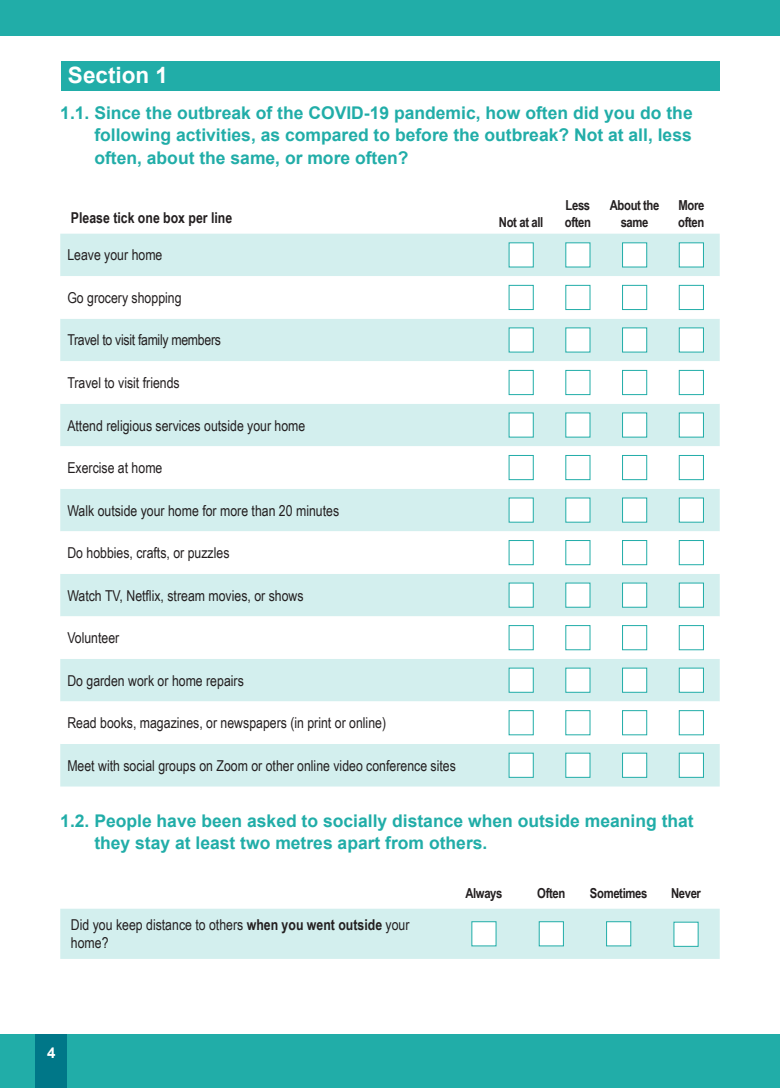
<style>
.page{position:relative;width:780px;height:1088px;background:#fff}
.page>*{position:absolute;margin:0;border:0;box-sizing:border-box;transform-origin:0 0}
.HEADING_1{font:700 22.5px "Arial";color:#fff}
.HEADING_1-2{font:700 17.5px/22.5px "Arial";color:#21ada8;text-align:justify}
.TABLE_TEXT{font:15px/18px "Arial Narrow";color:#231f20}
.TABLE_TEXT-2{font:15px "Arial Narrow";letter-spacing:-.02em;color:#231f20}
.Instruction{font:700 15px "Arial Narrow";color:#231f20}
.t1{font:700 15px "Arial";color:#fff}
.TABLE_TEXT-3{font:700 13.75px/16.5px "Arial Narrow";letter-spacing:-.025em;color:#231f20}
.s1{font-weight:700}
</style>
<div class="page">
<div style="left:0;top:0;width:780px;height:35px;background:#21ada8"></div>
<div style="left:0;top:1035px;width:780px;height:53px;background:#21ada8"></div>
<div style="left:35px;top:1035px;width:32px;height:53px;background:#078"></div>
<div style="left:61px;top:61px;width:658px;height:29px;background:#21ada8"></div>
<div style="left:60px;top:234px;width:659px;height:552px;background:#d3efee"></div>
<svg style="left:60px;top:276px;width:659px;height:468px"></svg>
<div style="left:508px;top:242px;width:25px;height:25px;background:#fff"></div>
<div style="left:565px;top:242px;width:25px;height:25px;background:#fff;border:1px solid #21ada8"></div>
<div style="left:622px;top:242px;width:25px;height:25px;background:#fff;border:1px solid #21ada8"></div>
<div style="left:679px;top:242px;width:24px;height:25px;background:#fff"></div>
<div style="left:508px;top:285px;width:25px;height:25px;background:#fff;border:1px solid #21ada8"></div>
<div style="left:565px;top:285px;width:25px;height:25px;background:#fff;border:1px solid #21ada8"></div>
<div style="left:622px;top:285px;width:25px;height:25px;background:#fff;border:1px solid #21ada8"></div>
<div style="left:679px;top:285px;width:24px;height:25px;background:#fff;border:1px solid #21ada8"></div>
<div style="left:508px;top:328px;width:25px;height:24px;background:#fff"></div>
<div style="left:565px;top:328px;width:25px;height:24px;background:#fff"></div>
<div style="left:622px;top:328px;width:25px;height:24px;background:#fff;border:1px solid #21ada8"></div>
<div style="left:679px;top:328px;width:24px;height:24px;background:#fff"></div>
<div style="left:508px;top:370px;width:25px;height:25px;background:#fff;border:1px solid #21ada8"></div>
<div style="left:565px;top:370px;width:25px;height:25px;background:#fff;border:1px solid #21ada8"></div>
<div style="left:622px;top:370px;width:25px;height:25px;background:#fff;border:1px solid #21ada8"></div>
<div style="left:679px;top:370px;width:24px;height:25px;background:#fff;border:1px solid #21ada8"></div>
<div style="left:508px;top:413px;width:25px;height:24px;background:#fff"></div>
<div style="left:565px;top:413px;width:25px;height:24px;background:#fff"></div>
<div style="left:622px;top:413px;width:25px;height:24px;background:#fff;border:1px solid #21ada8"></div>
<div style="left:679px;top:413px;width:24px;height:24px;background:#fff"></div>
<div style="left:508px;top:455px;width:25px;height:25px;background:#fff;border:1px solid #21ada8"></div>
<div style="left:565px;top:455px;width:25px;height:25px;background:#fff;border:1px solid #21ada8"></div>
<div style="left:622px;top:455px;width:25px;height:25px;background:#fff;border:1px solid #21ada8"></div>
<div style="left:679px;top:455px;width:24px;height:25px;background:#fff;border:1px solid #21ada8"></div>
<div style="left:508px;top:498px;width:25px;height:24px;background:#fff"></div>
<div style="left:565px;top:498px;width:25px;height:24px;background:#fff"></div>
<div style="left:622px;top:498px;width:25px;height:24px;background:#fff;border:1px solid #21ada8"></div>
<div style="left:679px;top:498px;width:24px;height:24px;background:#fff"></div>
<div style="left:508px;top:540px;width:25px;height:25px;background:#fff;border:1px solid #21ada8"></div>
<div style="left:565px;top:540px;width:25px;height:25px;background:#fff;border:1px solid #21ada8"></div>
<div style="left:622px;top:540px;width:25px;height:25px;background:#fff;border:1px solid #21ada8"></div>
<div style="left:679px;top:540px;width:24px;height:25px;background:#fff;border:1px solid #21ada8"></div>
<div style="left:508px;top:583px;width:25px;height:24px;background:#fff"></div>
<div style="left:565px;top:583px;width:25px;height:24px;background:#fff"></div>
<div style="left:622px;top:583px;width:25px;height:24px;background:#fff;border:1px solid #21ada8"></div>
<div style="left:679px;top:583px;width:24px;height:24px;background:#fff"></div>
<div style="left:508px;top:625px;width:25px;height:25px;background:#fff;border:1px solid #21ada8"></div>
<div style="left:565px;top:625px;width:25px;height:25px;background:#fff;border:1px solid #21ada8"></div>
<div style="left:622px;top:625px;width:25px;height:25px;background:#fff;border:1px solid #21ada8"></div>
<div style="left:679px;top:625px;width:24px;height:25px;background:#fff;border:1px solid #21ada8"></div>
<div style="left:508px;top:668px;width:25px;height:24px;background:#fff"></div>
<div style="left:565px;top:668px;width:25px;height:24px;background:#fff"></div>
<div style="left:622px;top:668px;width:25px;height:24px;background:#fff;border:1px solid #21ada8"></div>
<div style="left:679px;top:668px;width:24px;height:24px;background:#fff"></div>
<div style="left:508px;top:710px;width:25px;height:25px;background:#fff"></div>
<div style="left:565px;top:710px;width:25px;height:25px;background:#fff"></div>
<div style="left:622px;top:710px;width:25px;height:25px;background:#fff;border:1px solid #21ada8"></div>
<div style="left:679px;top:710px;width:24px;height:25px;background:#fff;border:1px solid #21ada8"></div>
<div style="left:508px;top:753px;width:25px;height:25px;background:#fff"></div>
<div style="left:565px;top:753px;width:25px;height:25px;background:#fff;border:1px solid #21ada8"></div>
<div style="left:622px;top:753px;width:25px;height:25px;background:#fff;border:1px solid #21ada8"></div>
<div style="left:679px;top:753px;width:24px;height:25px;background:#fff;border:1px solid #21ada8"></div>
<div style="left:60px;top:909px;width:659px;height:50px;background:#d3efee"></div>
<div style="left:471px;top:921px;width:25px;height:25px;background:#fff"></div>
<div style="left:539px;top:921px;width:24px;height:25px;background:#fff;border:1px solid #21ada8"></div>
<div style="left:606px;top:921px;width:25px;height:25px;background:#fff;border:1px solid #21ada8"></div>
<div style="left:673px;top:922px;width:25px;height:24px;background:#fff"></div>
<p class="HEADING_1" style="left:68px;top:59px;width:102px">Section 1</p>
<p class="HEADING_1-2" style="left:94px;top:101px;width:600px;text-indent:-34px">1.1. Since the outbreak of the COVID-19 pandemic, how often did you do the following activities, as compared to before the outbreak? Not at all, less often, about the same, or more often?</p>
<p class="Instruction" style="left:71px;top:206px;width:163px">Please tick one box per line</p>
<p class="TABLE_TEXT-3" style="left:499px;top:213px;width:46px">Not at all</p>
<p class="TABLE_TEXT" style="left:67px;top:245px;width:97px">Leave your home</p>
<p class="TABLE_TEXT" style="left:67px;top:288px;width:116px">Go grocery shopping</p>
<p class="TABLE_TEXT-2" style="left:67px;top:329px;width:155px">Travel to visit family members</p>
<p class="TABLE_TEXT" style="left:67px;top:373px;width:114px">Travel to visit friends</p>
<p class="TABLE_TEXT" style="left:67px;top:416px;width:239px">Attend religious services outside your home</p>
<p class="TABLE_TEXT" style="left:67px;top:458px;width:97px">Exercise at home</p>
<p class="TABLE_TEXT" style="left:67px;top:501px;width:273px">Walk outside your home for more than 20 minutes</p>
<p class="TABLE_TEXT" style="left:67px;top:543px;width:164px">Do hobbies, crafts, or puzzles</p>
<p class="TABLE_TEXT" style="left:67px;top:586px;width:238px">Watch TV, Netflix, stream movies, or shows</p>
<p class="TABLE_TEXT" style="left:67px;top:628px;width:53px">Volunteer</p>
<p class="TABLE_TEXT" style="left:67px;top:671px;width:178px">Do garden work or home repairs</p>
<p class="TABLE_TEXT" style="left:67px;top:713px;width:320px">Read books, magazines, or newspapers (in print or online)</p>
<p class="TABLE_TEXT" style="left:67px;top:756px;width:390px">Meet with social groups on Zoom or other online video conference sites</p>
<p class="TABLE_TEXT-3" style="left:564px;top:196px;width:28px">Less often</p>
<p class="TABLE_TEXT-3" style="left:609px;top:196px;width:51px;text-align:center">About the same</p>
<p class="TABLE_TEXT-3" style="left:678px;top:196px;width:28px">More often</p>
<p class="HEADING_1-2" style="left:94px;top:809px;width:601px;text-indent:-34px">1.2. People have been asked to socially distance when outside meaning that they stay at least two metres apart from others.</p>
<p class="TABLE_TEXT-3" style="left:465px;top:884px;width:39px">Always</p>
<p class="TABLE_TEXT-3" style="left:537px;top:884px;width:30px">Often</p>
<p class="TABLE_TEXT-3" style="left:590px;top:884px;width:59px">Sometimes</p>
<p class="TABLE_TEXT-3" style="left:671px;top:884px;width:31px">Never</p>
<p class="TABLE_TEXT" style="left:71px;top:915px;width:340px">Did you keep distance to others <span class="s1">when you went outside</span> your home?</p>
<p class="t1" style="left:47px;top:1042px;width:10px">4</p>
</div>
